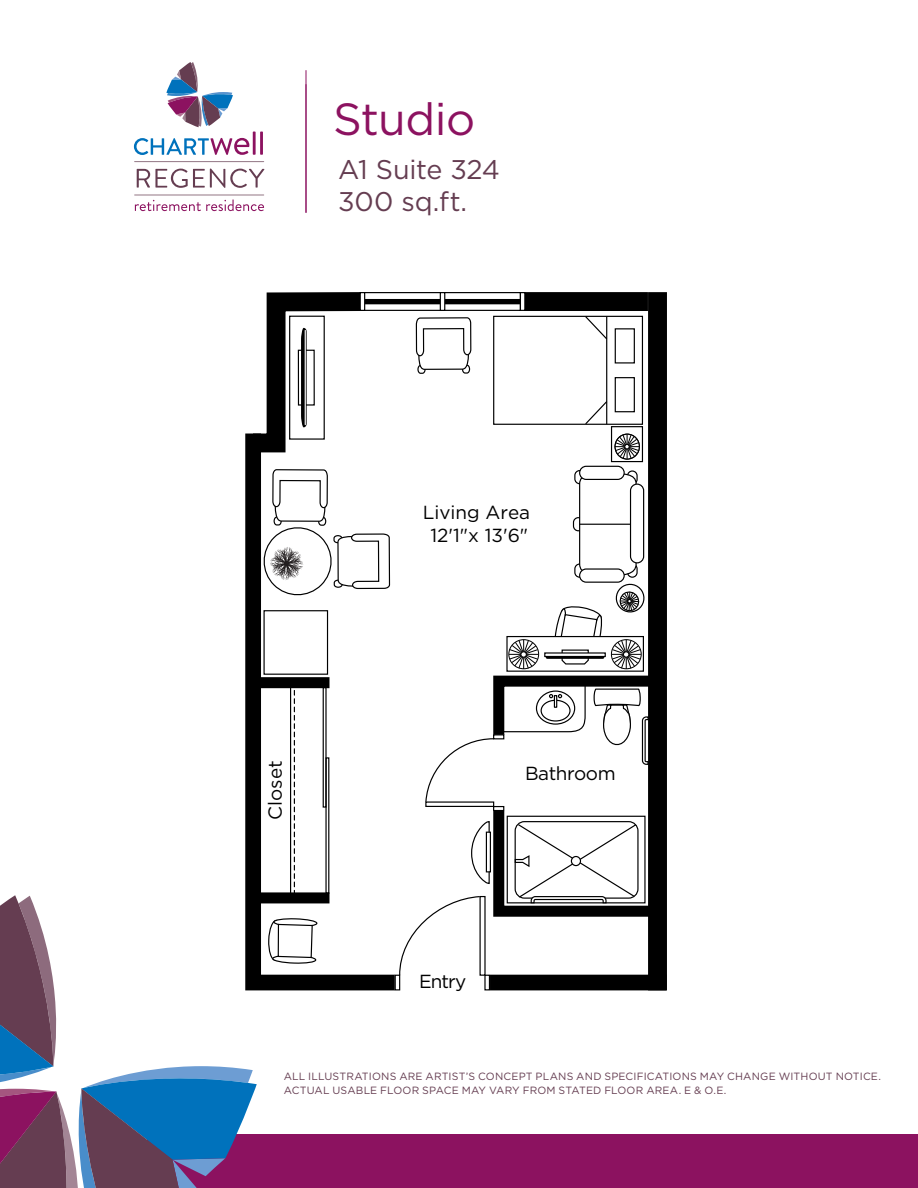
<style>
.page{position:relative;width:918px;height:1188px;background:#fff}
.page>*{position:absolute;margin:0;border:0;box-sizing:border-box;transform-origin:0 0}
.t1{font:45px "Gotham HTF";letter-spacing:-.015em;color:#8c1260}
.t2{font:27px/32.4px "Gotham HTF";letter-spacing:-.01em;color:#653d51}
.t3{font:18.9px/22.6px "Gotham HTF";color:#000;text-align:center}
.t4{font:18.9px "Gotham HTF";letter-spacing:-.025em;color:#010101}
.t5{font:10.5px/13.5px "Gotham HTF";letter-spacing:.015em;color:#653d51}
</style>
<div class="page">
<hr style="left:306px;top:70px;width:1px;height:143px;background:#8c1260">
<div style="left:147px;top:1134px;width:771px;height:54px;background:#8c1260"></div>
<svg style="left:134px;top:138px;width:115px;height:17px"></svg>
<hr style="left:253px;top:132px;width:3px;height:23px;background:#8c1260">
<hr style="left:260px;top:132px;width:3px;height:23px;background:#8c1260">
<svg style="left:166px;top:62px;width:67px;height:65px"></svg>
<svg style="left:137px;top:169px;width:127px;height:19px"></svg>
<svg style="left:134px;top:161px;width:130px;height:1px"></svg>
<svg style="left:134px;top:195px;width:130px;height:16px"></svg>
<div style="left:524px;top:292px;width:124px;height:19px;background:#000"></div>
<div style="left:648px;top:292px;width:19px;height:698px;background:#000"></div>
<div style="left:490px;top:975px;width:177px;height:15px;background:#000"></div>
<div style="left:395px;top:975px;width:5px;height:15px;border:1px solid #000"></div>
<div style="left:484px;top:975px;width:6px;height:15px;border:1px solid #000"></div>
<div style="left:360px;top:292px;width:161px;height:19px;border:1px solid #000"></div>
<div style="left:364px;top:299px;width:156px;height:5px;background:#000"></div>
<div style="left:520px;top:292px;width:5px;height:19px;border:1px solid #000"></div>
<div style="left:440px;top:293px;width:5px;height:17px;background:#fff"></div>
<div style="left:440px;top:292px;width:5px;height:19px;border:1px solid #000"></div>
<svg style="left:0;top:292px;width:391px;height:896px"></svg>
<svg style="left:398px;top:315px;width:251px;height:661px"></svg>
<hr style="left:486px;top:832px;width:4px;height:40px;background:#fff">
<div style="left:486px;top:832px;width:5px;height:40px;border:1px solid #000"></div>
<h1 class="t1" style="left:333px;top:94px;width:144px">Studio</h1>
<h2 class="t2" style="left:338px;top:153px;width:163px">A1 Suite 324<br>300 sq.ft.</h2>
<h3 class="t3" style="left:423px;top:501px;width:109px">Living Area<br>12'1"x 13'6"</h3>
<h3 class="t3" style="left:264px;top:820px;width:61px;rotate:-90deg">Closet</h3>
<h3 class="t4" style="left:525px;top:763px;width:92px">Bathroom</h3>
<h3 class="t4" style="left:419px;top:971px;width:48px">Entry</h3>
<p class="t5" style="left:284px;top:1069px;width:599px">ALL ILLUSTRATIONS ARE ARTIST’S CONCEPT PLANS AND SPECIFICATIONS MAY CHANGE WITHOUT NOTICE.<br>ACTUAL USABLE FLOOR SPACE MAY VARY FROM STATED FLOOR AREA. E &amp; O.E.</p>
</div>
